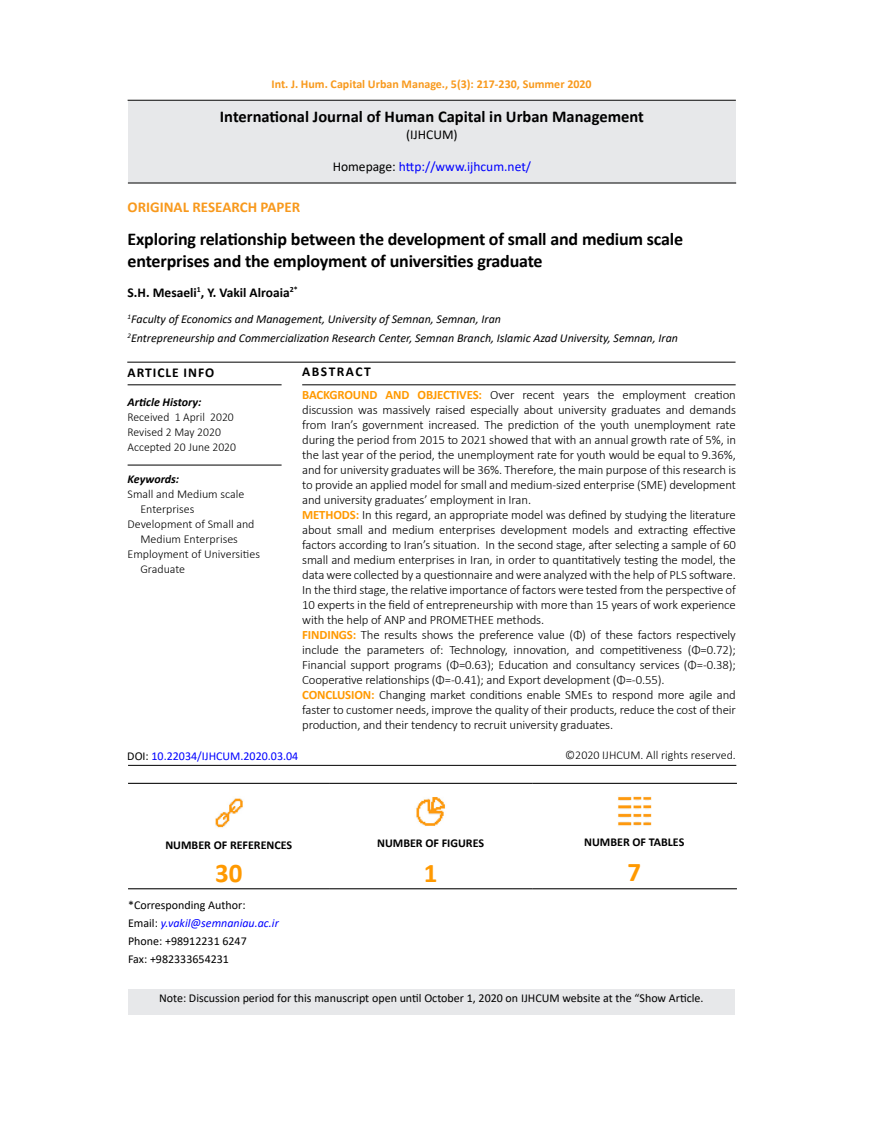
<style>
.page{position:relative;width:872px;height:1127px;background:#fff}
.page>*{position:absolute;margin:0;border:0;box-sizing:border-box;transform-origin:0 0}
.t1{font:700 27px "Calibri";color:#f90}
.t2{font:700 18px/21.6px "Calibri";letter-spacing:-.01em;color:#000}
.t3{font:700 16.5px "Calibri";color:#000}
.t4{font:700 15px "Calibri";color:#f8991d}
.t5{font:13.5px "Calibri";color:#00f}
.t6{font:700 13.5px "Calibri";color:#000}
.t7{font:700 13.5px "Calibri";letter-spacing:.07em;color:#000}
.t8{font:13.5px "Calibri";color:#000}
.t9{font:700 13.5px "Calibri";letter-spacing:.11em;color:#000}
.t10{font:300 12.75px/15px "Calibri";letter-spacing:-.01em;color:#000}
.t11{font:300 12px/15px "Calibri";color:#000}
.t12{font:12px/18px "Calibri";color:#000}
.t13{font:italic 12px/18.6px "Calibri";color:#000}
.t14{font:700 12px "Calibri";color:#f8991d}
.t15{font:700 12px "Calibri";color:#000}
.t16{font:12px "Calibri";color:#00f}
.t17{font:italic 700 12px "Calibri";color:#000}
.s1{color:#000}
.s2{font-weight:700;color:#f90}
.s3{font-style:italic;color:#00f}
</style>
<div class="page">
<hr style="left:128px;top:100px;width:608px;height:1px;background:#000">
<div style="left:128px;top:101px;width:608px;height:82px;background:#e7e8ea"></div>
<hr style="left:128px;top:384px;width:153px;height:1px;background:#000">
<hr style="left:302px;top:384px;width:433px;height:1px;background:#000">
<hr style="left:128px;top:465px;width:153px;height:1px;background:#000">
<hr style="left:127px;top:362px;width:608px;height:1px;background:#000">
<hr style="left:128px;top:765px;width:608px;height:1px;background:#000">
<hr style="left:128px;top:183px;width:608px;height:1px;background:#000">
<hr style="left:128px;top:783px;width:201px;height:1px;background:#000">
<hr style="left:329px;top:783px;width:203px;height:1px;background:#000">
<hr style="left:532px;top:783px;width:205px;height:1px;background:#000">
<hr style="left:128px;top:888px;width:201px;height:1px;background:#000">
<hr style="left:329px;top:888px;width:203px;height:1px;background:#000">
<hr style="left:532px;top:888px;width:205px;height:1px;background:#000">
<img style="left:215px;top:798px;width:28px;height:30px">
<img style="left:416px;top:797px;width:30px;height:29px">
<img style="left:618px;top:796px;width:33px;height:30px">
<div style="left:128px;top:989px;width:607px;height:25px;background:#e7e8ea"></div>
<p class="t14" style="left:271px;top:75px;width:322px">Int. J. Hum. Capital Urban Manage., 5(3): 217-230, Summer 2020</p>
<p class="t3" style="left:220px;top:105px;width:425px">International Journal of Human Capital in Urban Management</p>
<p class="t8" style="left:406px;top:125px;width:53px">(IJHCUM)</p>
<p class="t5" style="left:333px;top:157px;width:200px"><span class="s1">Homepage:</span> http://www.ijhcum.net/</p>
<p class="t4" style="left:128px;top:196px;width:174px">ORIGINAL RESEARCH PAPER</p>
<h2 class="t2" style="left:128px;top:228px;width:557px">Exploring relationship between the development of small and medium scale enterprises and the employment of universities graduate</h2>
<p class="t6" style="left:128px;top:283px;width:171px">S.H. Mesaeli<sup>1</sup>, Y. Vakil Alroaia<sup>2*</sup></p>
<p class="t13" style="left:128px;top:309px;width:552px"><sup>1</sup>Faculty of Economics and Management, University of Semnan, Semnan, Iran<br><sup>2</sup>Entrepreneurship and Commercialization Research Center, Semnan Branch, Islamic Azad University, Semnan, Iran</p>
<p class="t9" style="left:302px;top:362px;width:70px">ABSTRACT</p>
<p class="t7" style="left:128px;top:362px;width:88px">ARTICLE INFO</p>
<p class="t17" style="left:128px;top:393px;width:75px">Article History:</p>
<p class="t11" style="left:128px;top:409px;width:110px">Received 1 April 2020<br>Revised 2 May 2020<br>Accepted 20 June 2020</p>
<p class="t17" style="left:128px;top:471px;width:53px">Keywords:</p>
<p class="t11" style="left:128px;top:487px;width:118px">Small and Medium scale</p>
<p class="t11" style="left:140px;top:502px;width:56px">Enterprises</p>
<p class="t11" style="left:128px;top:517px;width:128px">Development of Small and</p>
<p class="t11" style="left:140px;top:532px;width:99px">Medium Enterprises</p>
<p class="t11" style="left:128px;top:547px;width:134px">Employment of Universities</p>
<p class="t11" style="left:140px;top:562px;width:46px">Graduate</p>
<p class="t10" style="left:302px;top:387px;width:435px"><span class="s2">BACKGROUND AND OBJECTIVES:</span> Over recent years the employment creation discussion was massively raised especially about university graduates and demands from Iran’s government increased. The prediction of the youth unemployment rate during the period from 2015 to 2021 showed that with an annual growth rate of 5%, in the last year of the period, the unemployment rate for youth would be equal to 9.36%, and for university graduates will be 36%. Therefore, the main purpose of this research is to provide an applied model for small and medium-sized enterprise (SME) development and university graduates’ employment in Iran.<br><span class="s2">METHODS:</span> In this regard, an appropriate model was defined by studying the literature about small and medium enterprises development models and extracting effective factors according to Iran’s situation. In the second stage, after selecting a sample of 60 small and medium enterprises in Iran, in order to quantitatively testing the model, the data were collected by a questionnaire and were analyzed with the help of PLS software.<br>In the third stage, the relative importance of factors were tested from the perspective of 10 experts in the field of entrepreneurship with more than 15 years of work experience with the help of ANP and PROMETHEE methods.<br><span class="s2">FINDINGS:</span> The results shows the preference value (Φ) of these factors respectively include the parameters of: Technology, innovation, and competitiveness (Φ=0.72); Financial support programs (Φ=0.63); Education and consultancy services (Φ=-0.38); Cooperative relationships (Φ=-0.41); and Export development (Φ=-0.55).<br><span class="s2">CONCLUSION:</span> Changing market conditions enable SMEs to respond more agile and faster to customer needs, improve the quality of their products, reduce the cost of their production, and their tendency to recruit university graduates.</p>
<p class="t11" style="left:565px;top:748px;width:172px">©2020 IJHCUM. All rights reserved.</p>
<p class="t16" style="left:127px;top:748px;width:172px"><span class="s1">DOI:</span> 10.22034/IJHCUM.2020.03.04</p>
<p class="t15" style="left:165px;top:836px;width:128px">NUMBER OF REFERENCES</p>
<h1 class="t1" style="left:215px;top:854px;width:29px">30</h1>
<p class="t12" style="left:128px;top:895px;width:152px">*Corresponding Author:<br>Email: <span class="s3">y.vakil@semnaniau.ac.ir<br></span>Phone: +98912231 6247<br>Fax: +982333654231</p>
<p class="t15" style="left:377px;top:834px;width:108px">NUMBER OF FIGURES</p>
<h1 class="t1" style="left:424px;top:854px;width:15px">1</h1>
<p class="t15" style="left:584px;top:833px;width:102px">NUMBER OF TABLES</p>
<h1 class="t1" style="left:627px;top:853px;width:15px">7</h1>
<p class="t12" style="left:159px;top:989px;width:546px">Note: Discussion period for this manuscript open until October 1, 2020 on IJHCUM website at the “Show Article.</p>
</div>
